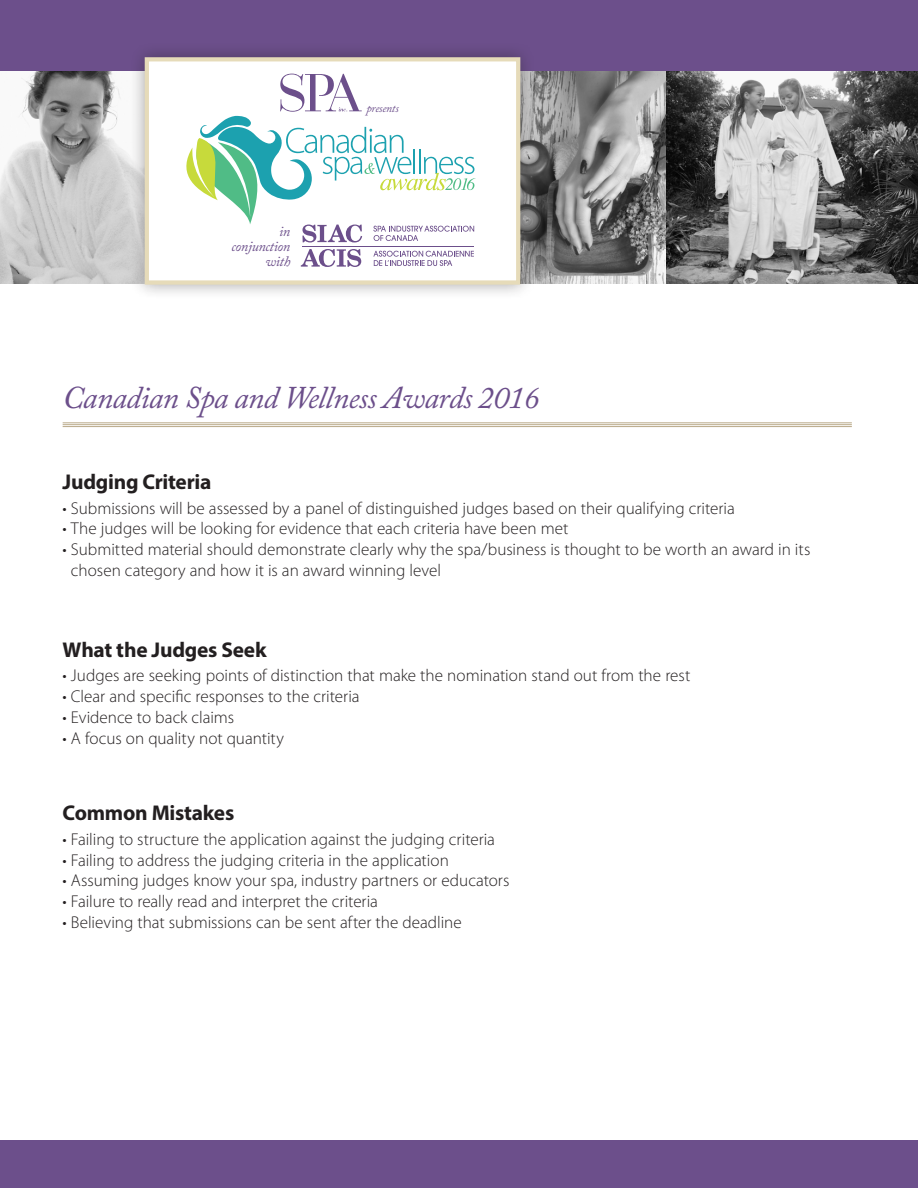
<style>
.page{position:relative;width:918px;height:1188px;background:#fff}
.page>*{position:absolute;margin:0;border:0;box-sizing:border-box;transform-origin:0 0}
.t1{font:italic 31.5px "Adobe Caslon Pro";letter-spacing:-.02em;color:#6c4f8b}
.t2{font:700 21.45px "Myriad Pro";letter-spacing:-.015em;color:#231f20}
.t3{font:300 17.1px/20.9px "Myriad Pro";color:#231f20}
.t4{font:italic 14.25px/14.9px "Adobe Caslon Pro";letter-spacing:-.02em;color:#6c4f8b;text-align:right}
.t5{font:italic 11.55px "Adobe Caslon Pro";letter-spacing:-.02em;color:#6c4f8b}
</style>
<div class="page">
<div style="left:0;top:0;width:918px;height:75px;background:#6c4f8b"></div>
<div style="left:0;top:1140px;width:918px;height:48px;background:#6c4f8b"></div>
<img style="left:536px;top:71px;width:382px;height:213px">
<img style="left:0;top:71px;width:129px;height:213px">
<hr style="left:63px;top:426px;width:789px;height:1px;background:#b9a988">
<hr style="left:63px;top:424px;width:789px;height:1px;background:#b9a988">
<hr style="left:63px;top:422px;width:789px;height:1px;background:#b9a988">
<div style="left:129px;top:42px;width:407px;height:258px;background:#231f20;opacity:.4"></div>
<div style="left:145px;top:57px;width:375px;height:228px;background:#fff;border:4px solid #e6dbb9"></div>
<svg style="left:301px;top:249px;width:60px;height:18px"></svg>
<svg style="left:186px;top:74px;width:289px;height:168px"></svg>
<svg style="left:373px;top:251px;width:101px;height:15px"></svg>
<hr style="left:302px;top:246px;width:172px;height:1px;background:#6c4f8b">
<p class="t4" style="left:232px;top:224px;width:60px">in conjunction with</p>
<p class="t5" style="left:366px;top:102px;width:34px">presents</p>
<h1 class="t1" style="left:63px;top:378px;width:478px">Canadian Spa and Wellness Awards 2016</h1>
<p class="t2" style="left:63px;top:468px;width:150px">Judging Criteria</p>
<p class="t3" style="left:63px;top:497px;width:674px">• Submissions will be assessed by a panel of distinguished judges based on their qualifying criteria</p>
<p class="t3" style="left:63px;top:518px;width:507px">• The judges will be looking for evidence that each criteria have been met</p>
<p class="t3" style="left:71px;top:539px;width:741px;text-indent:-8px">• Submitted material should demonstrate clearly why the spa/business is thought to be worth an award in its chosen category and how it is an award winning level</p>
<p class="t2" style="left:63px;top:635px;width:206px">What the Judges Seek</p>
<p class="t3" style="left:63px;top:665px;width:629px">• Judges are seeking points of distinction that make the nomination stand out from the rest</p>
<p class="t3" style="left:63px;top:686px;width:298px">• Clear and specific responses to the criteria</p>
<p class="t3" style="left:63px;top:706px;width:173px">• Evidence to back claims</p>
<p class="t3" style="left:63px;top:727px;width:223px">• A focus on quality not quantity</p>
<p class="t2" style="left:63px;top:799px;width:173px">Common Mistakes</p>
<p class="t3" style="left:63px;top:828px;width:434px">• Failing to structure the application against the judging criteria</p>
<p class="t3" style="left:63px;top:849px;width:388px">• Failing to address the judging criteria in the application</p>
<p class="t3" style="left:63px;top:870px;width:448px">• Assuming judges know your spa, industry partners or educators</p>
<p class="t3" style="left:63px;top:891px;width:317px">• Failure to really read and interpret the criteria</p>
<p class="t3" style="left:63px;top:912px;width:401px">• Believing that submissions can be sent after the deadline</p>
</div>
